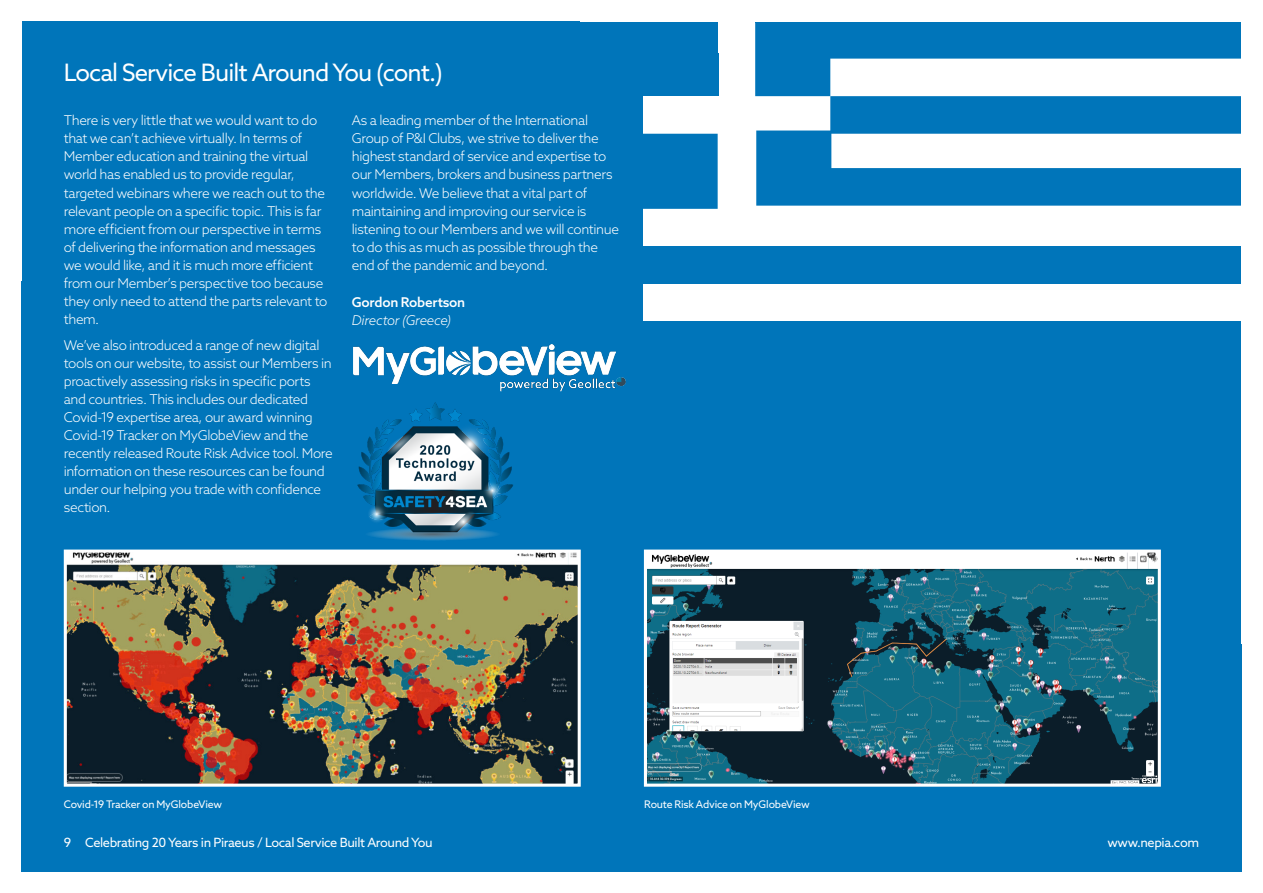
<style>
.page{position:relative;width:1263px;height:893px;background:#fff}
.page>*{position:absolute;margin:0;border:0;box-sizing:border-box;transform-origin:0 0}
.NORTH_-_Title__cont{font:24px "Azo Sans";letter-spacing:-.04em;color:#fff}
.NORTH_-_Body_2{font:300 13.5px/18px "Azo Sans";letter-spacing:-.03em;color:#fff}
.NORTH_-_Body_1{font:italic 300 13.5px/18px "Azo Sans";letter-spacing:-.025em;color:#fff}
.NORTH_-_Navigation{font:12.75px "Azo Sans";letter-spacing:-.03em;color:#fff}
.NORTH_-_Body_2-2{font:10.5px "Azo Sans";letter-spacing:-.02em;color:#fff}
.s1{font-weight:500;font-style:normal}
</style>
<div class="page">
<div style="left:21px;top:21px;width:1221px;height:851px;background:#0075ba"></div>
<div style="left:643px;top:23px;width:620px;height:326px;background:#fff"></div>
<div style="left:642px;top:321px;width:621px;height:38px;background:#0075ba"></div>
<div style="left:642px;top:246px;width:621px;height:38px;background:#0075ba"></div>
<svg style="left:21px;top:21px;width:1220px;height:185px"></svg>
<svg style="left:718px;top:21px;width:524px;height:113px;fill:#0075ba"></svg>
<div style="left:619px;top:21px;width:100px;height:75px;background:#0075ba"></div>
<div style="left:719px;top:3px;width:36px;height:50px;background:#fff"></div>
<img style="left:648px;top:554px;width:509px;height:229px">
<div style="left:644px;top:550px;width:517px;height:237px;border:3px solid #fff"></div>
<div style="left:1242px;top:0;width:21px;height:643px;background:#fff"></div>
<img style="left:68px;top:554px;width:509px;height:229px">
<div style="left:64px;top:550px;width:517px;height:237px;border:3px solid #fff"></div>
<img style="left:354px;top:344px;width:262px;height:40px">
<img style="left:615px;top:377px;width:10px;height:11px">
<img style="left:499px;top:375px;width:116px;height:17px">
<img style="left:357px;top:402px;width:156px;height:139px">
<p class="NORTH_-_Title__cont" style="left:64px;top:57px;width:380px">Local Service Built Around You (cont.)</p>
<p class="NORTH_-_Body_2" style="left:64px;top:112px;width:265px">There is very little that we would want to do that we can’t achieve virtually. In terms of Member education and training the virtual world has enabled us to provide regular, targeted webinars where we reach out to the relevant people on a specific topic. This is far more efficient from our perspective in terms of delivering the information and messages we would like, and it is much more efficient from our Member’s perspective too because they only need to attend the parts relevant to them.</p>
<p class="NORTH_-_Body_2" style="left:64px;top:336px;width:270px">We’ve also introduced a range of new digital tools on our website, to assist our Members in proactively assessing risks in specific ports and countries. This includes our dedicated Covid-19 expertise area, our award winning Covid-19 Tracker on MyGlobeView and the recently released Route Risk Advice tool. More information on these resources can be found under our helping you trade with confidence section.</p>
<p class="NORTH_-_Body_2" style="left:352px;top:112px;width:269px">As a leading member of the International Group of P&amp;I Clubs, we strive to deliver the highest standard of service and expertise to our Members, brokers and business partners worldwide. We believe that a vital part of maintaining and improving our service is listening to our Members and we will continue to do this as much as possible through the end of the pandemic and beyond.</p>
<p class="NORTH_-_Body_1" style="left:352px;top:293px;width:115px"><span class="s1">Gordon Robertson<br></span>Director (Greece)</p>
<p class="NORTH_-_Body_2-2" style="left:64px;top:798px;width:160px">Covid-19 Tracker on MyGlobeView</p>
<p class="NORTH_-_Body_2-2" style="left:644px;top:798px;width:167px">Route Risk Advice on MyGlobeView</p>
<p class="NORTH_-_Navigation" style="left:64px;top:834px;width:370px">9 Celebrating 20 Years in Piraeus / Local Service Built Around You</p>
<p class="NORTH_-_Navigation" style="left:1107px;top:834px;width:93px">www.nepia.com</p>
</div>
